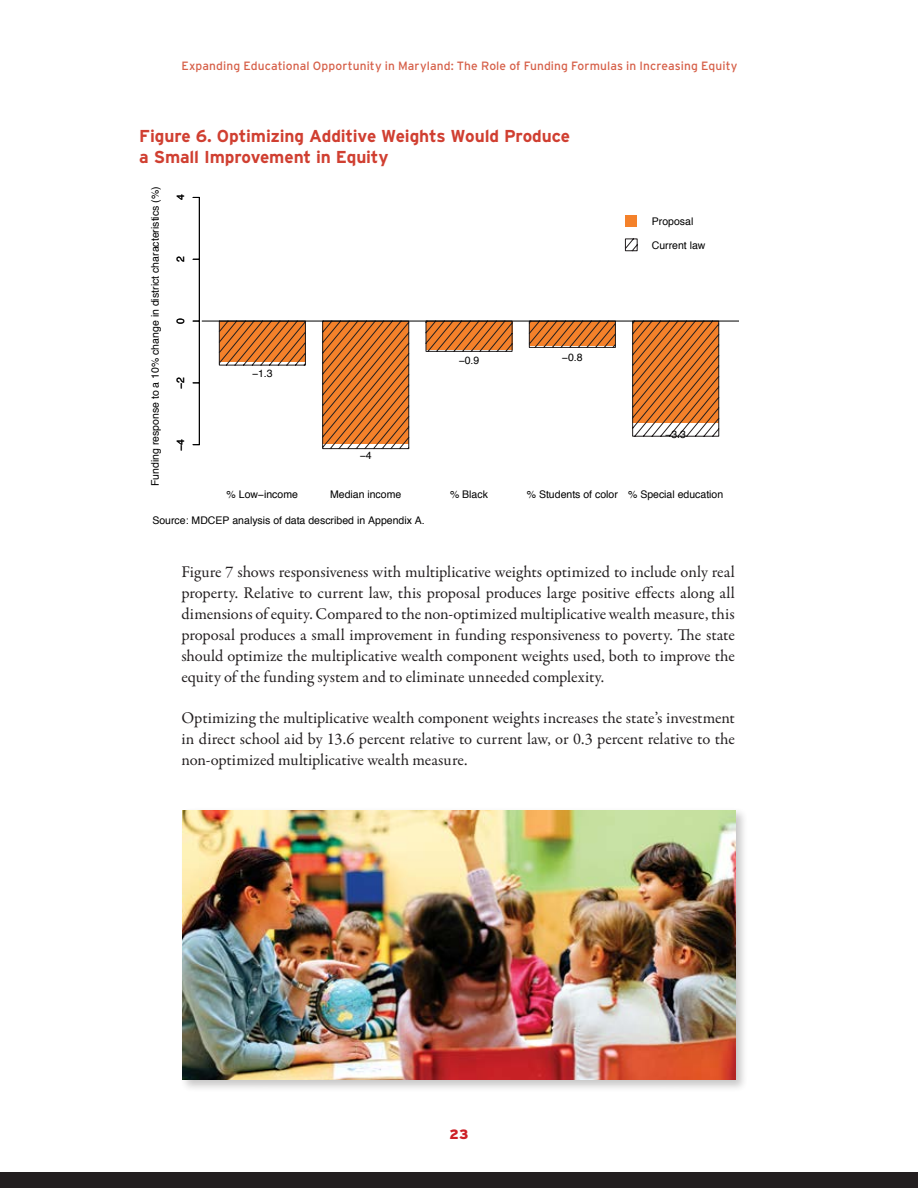
<style>
.page{position:relative;width:918px;height:1188px;background:#fff}
.page>*{position:absolute;margin:0;border:0;box-sizing:border-box;transform-origin:0 0}
.t1{font:700 17.25px/20.7px "Interstate";letter-spacing:-.005em;color:#d03f31}
.t2{font:16.5px/21px "Garamond Premr Pro";color:#231f20;text-align:justify}
.t3{font:900 13.5px "Interstate";color:#cd2027}
.t4{font:12px "Interstate";letter-spacing:.01em;color:#d66049}
.t5{font:10.5px "Helvetica";color:#000}
</style>
<div class="page">
<div style="left:0;top:1172px;width:918px;height:16px;background:#231f20"></div>
<svg style="left:218px;top:320px;width:502px;height:130px"></svg>
<hr style="left:199px;top:197px;width:1px;height:248px;background:#000">
<hr style="left:202px;top:321px;width:537px;height:1px;background:#000">
<div style="left:625px;top:215px;width:12px;height:12px;background:#f4812a"></div>
<svg style="left:624px;top:238px;width:14px;height:14px"></svg>
<div style="left:180px;top:807px;width:568px;height:286px;background:#231f20;opacity:.25"></div>
<img style="left:182px;top:810px;width:554px;height:270px">
<p class="t4" style="left:181px;top:59px;width:558px">Expanding Educational Opportunity in Maryland: The Role of Funding Formulas in Increasing Equity</p>
<p class="t1" style="left:139px;top:126px;width:432px">Figure 6. Optimizing Additive Weights Would Produce a Small Improvement in Equity</p>
<p class="t5" style="left:147px;top:486px;width:301px;rotate:-90deg">Funding response to a 10% change in district characteristics (%)</p>
<p class="t5" style="left:227px;top:487px;width:73px">% Low−income</p>
<p class="t5" style="left:330px;top:487px;width:73px">Median income</p>
<p class="t5" style="left:450px;top:487px;width:39px">% Black</p>
<p class="t5" style="left:527px;top:487px;width:198px">% Students of color % Special education</p>
<p class="t5" style="left:172px;top:200px;width:7px;rotate:-90deg">4</p>
<p class="t5" style="left:652px;top:213px;width:43px">Proposal</p>
<p class="t5" style="left:652px;top:237px;width:55px">Current law</p>
<p class="t5" style="left:172px;top:262px;width:7px;rotate:-90deg">2</p>
<p class="t5" style="left:172px;top:324px;width:7px;rotate:-90deg">0</p>
<p class="t5" style="left:459px;top:352px;width:22px">−0.9</p>
<p class="t5" style="left:562px;top:349px;width:22px">−0.8</p>
<p class="t5" style="left:252px;top:365px;width:22px">−1.3</p>
<p class="t5" style="left:172px;top:389px;width:13px;rotate:-90deg">−2</p>
<p class="t5" style="left:665px;top:426px;width:22px">−3.3</p>
<p class="t5" style="left:172px;top:451px;width:13px;rotate:-90deg">−4</p>
<p class="t5" style="left:360px;top:447px;width:13px">−4</p>
<p class="t5" style="left:152px;top:513px;width:274px">Source: MDCEP analysis of data described in Appendix A.</p>
<p class="t2" style="left:181px;top:562px;width:555px">Figure 7 shows responsiveness with multiplicative weights optimized to include only real property. Relative to current law, this proposal produces large positive effects along all dimensions of equity. Compared to the non-optimized multiplicative wealth measure, this proposal produces a small improvement in funding responsiveness to poverty. The state should optimize the multiplicative wealth component weights used, both to improve the equity of the funding system and to eliminate unneeded complexity.</p>
<p class="t2" style="left:181px;top:708px;width:555px">Optimizing the multiplicative wealth component weights increases the state’s investment in direct school aid by 13.6 percent relative to current law, or 0.3 percent relative to the non-optimized multiplicative wealth measure.</p>
<p class="t3" style="left:450px;top:1127px;width:20px">23</p>
</div>
